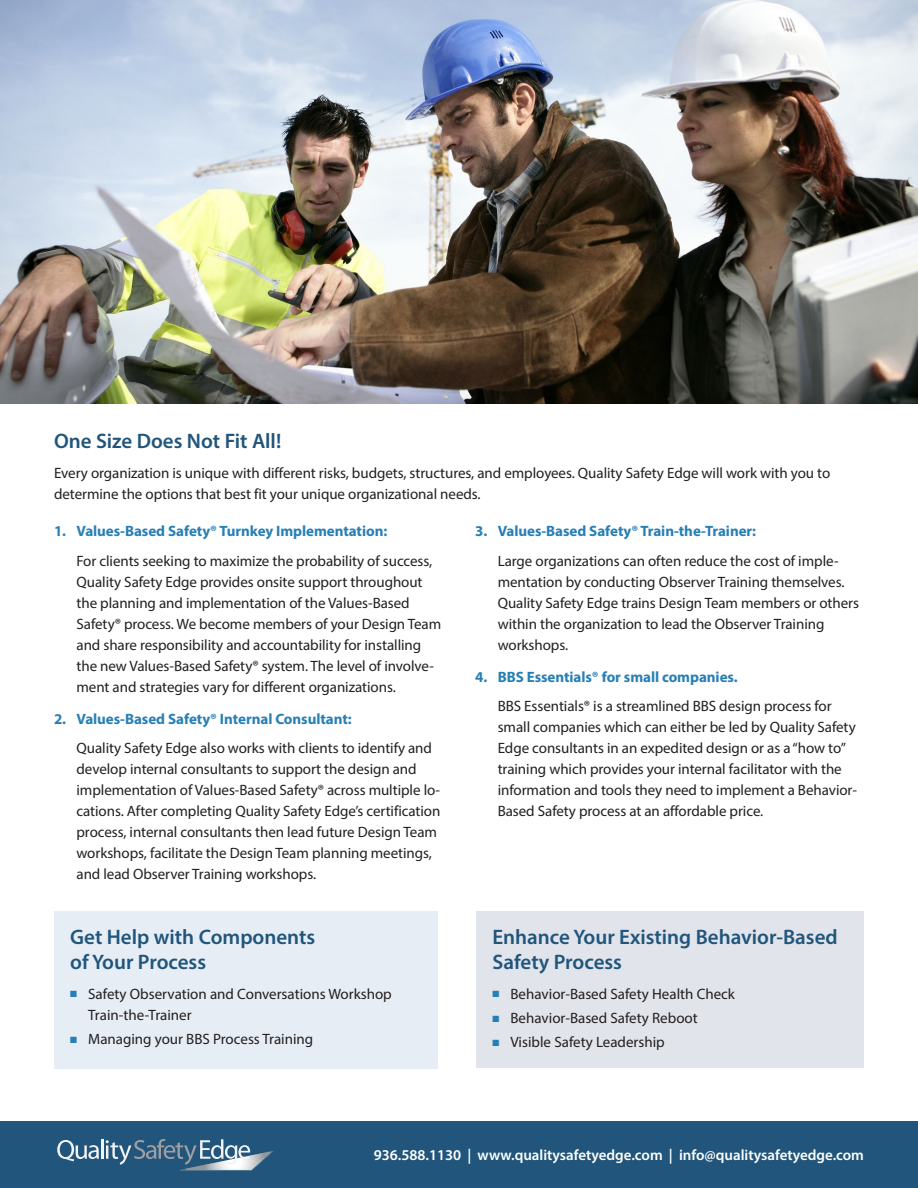
<style>
.page{position:relative;width:918px;height:1188px;background:#fff}
.page>*{position:absolute;margin:0;border:0;box-sizing:border-box;transform-origin:0 0}
.t1{font:600 21px/25.5px "Myriad Pro";color:#21557b}
.t2{font:15px/21px "Myriad Pro";letter-spacing:-.005em;color:#231f20}
.t3{font:700 15px "Myriad Pro";letter-spacing:-.005em;color:#277fb5}
.t4{font:600 15px "Myriad Pro";color:#fff}
.s1{color:#277fb5}
</style>
<div class="page">
<img style="left:0;top:0;width:918px;height:403px">
<div style="left:0;top:1121px;width:918px;height:67px;background:#21557b"></div>
<svg style="left:57px;top:1140px;width:42px;height:21px"></svg>
<hr style="left:101px;top:1139px;width:3px;height:20px;background:#f2f3f4">
<svg style="left:106px;top:1139px;width:168px;height:32px"></svg>
<div style="left:54px;top:912px;width:383px;height:157px;background:#e6edf5"></div>
<div style="left:476px;top:912px;width:388px;height:156px;background:#e1e4eb"></div>
<h1 class="t1" style="left:54px;top:427px;width:229px">One Size Does Not Fit All!</h1>
<p class="t2" style="left:54px;top:463px;width:778px">Every organization is unique with different risks, budgets, structures, and employees. Quality Safety Edge will work with you to determine the options that best fit your unique organizational needs.</p>
<p class="t3" style="left:54px;top:521px;width:335px">1. Values-Based Safety® Turnkey Implementation:</p>
<p class="t2" style="left:76px;top:550px;width:366px">For clients seeking to maximize the probability of success, Quality Safety Edge provides onsite support throughout the planning and implementation of the Values-Based Safety® process. We become members of your Design Team and share responsibility and accountability for installing the new Values-Based Safety® system. The level of involve&shy;ment and strategies vary for different organizations.</p>
<p class="t3" style="left:54px;top:709px;width:299px">2. Values-Based Safety® Internal Consultant:</p>
<p class="t2" style="left:76px;top:737px;width:365px">Quality Safety Edge also works with clients to identify and develop internal consultants to support the design and implementation of Values-Based Safety® across multiple lo&shy;cations. After completing Quality Safety Edge’s certification process, internal consultants then lead future Design Team workshops, facilitate the Design Team planning meetings, and lead Observer Training workshops.</p>
<p class="t3" style="left:475px;top:521px;width:282px">3. Values-Based Safety® Train-the-Trainer:</p>
<p class="t2" style="left:498px;top:550px;width:363px">Large organizations can often reduce the cost of imple&shy;mentation by conducting Observer Training themselves.<br>Quality Safety Edge trains Design Team members or others within the organization to lead the Observer Training workshops.</p>
<p class="t3" style="left:475px;top:667px;width:264px">4. BBS Essentials® for small companies.</p>
<p class="t2" style="left:498px;top:695px;width:361px">BBS Essentials® is a streamlined BBS design process for small companies which can either be led by Quality Safety Edge consultants in an expedited design or as a “how to” training which provides your internal facilitator with the information and tools they need to implement a Behavior-Based Safety process at an affordable price.</p>
<h1 class="t1" style="left:70px;top:923px;width:247px">Get Help with Components of Your Process</h1>
<p class="t2" style="left:88px;top:983px;width:305px;text-indent:-18px"><span class="s1">■</span> Safety Observation and Conversations Workshop<br>Train-the-Trainer</p>
<p class="t2" style="left:70px;top:1028px;width:245px"><span class="s1">■</span> Managing your BBS Process Training</p>
<h1 class="t1" style="left:492px;top:923px;width:347px">Enhance Your Existing Behavior-Based<br>Safety Process</h1>
<p class="t2" style="left:492px;top:983px;width:244px"><span class="s1">■</span> Behavior-Based Safety Health Check</p>
<p class="t2" style="left:492px;top:1007px;width:207px"><span class="s1">■</span> Behavior-Based Safety Reboot</p>
<p class="t2" style="left:492px;top:1032px;width:174px"><span class="s1">■</span> Visible Safety Leadership</p>
<p class="t4" style="left:374px;top:1146px;width:492px">936.588.1130 | www.qualitysafetyedge.com | info@qualitysafetyedge.com</p>
</div>
